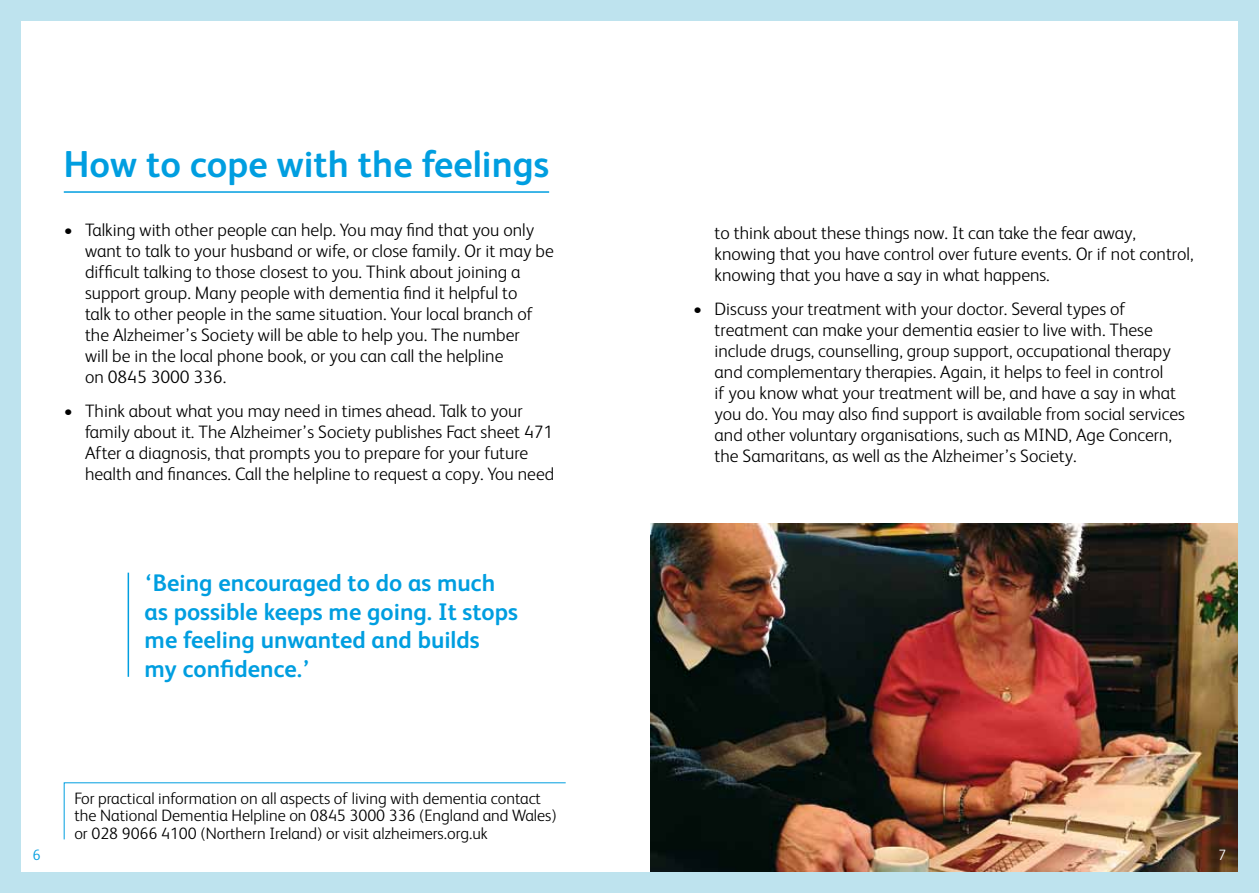
<style>
.page{position:relative;width:1259px;height:893px;background:#fff}
.page>*{position:absolute;margin:0;border:0;box-sizing:border-box;transform-origin:0 0}
.t1{font:700 37.5px "FS Albert";color:#009ee0}
.t2{font:700 24px/28.5px "FS Albert";color:#009ee0}
.t3{font:300 18px/21px "FS Albert";color:#000}
.t4{font:300 16.5px/17.9px "FS Albert";color:#000}
.t5{font:300 15px "FS Albert";color:#009ee0}
.t6{font:300 15px "FS Albert";color:#fff}
</style>
<div class="page">
<div style="left:0;top:0;width:630px;height:893px;background:#bee3ee"></div>
<div style="left:21px;top:21px;width:609px;height:851px;background:#fff"></div>
<div style="left:629px;top:0;width:630px;height:893px;background:#bee3ee"></div>
<div style="left:629px;top:21px;width:608px;height:851px;background:#fff"></div>
<img style="left:651px;top:523px;width:586px;height:349px">
<hr style="left:64px;top:191px;width:485px;height:2px;background:#009ee0">
<hr style="left:128px;top:573px;width:1px;height:104px;background:#009ee0">
<svg style="left:63px;top:782px;width:503px;height:58px"></svg>
<h1 class="t1" style="left:64px;top:142px;width:487px">How to cope with the feelings</h1>
<p class="t3" style="left:85px;top:219px;width:470px;text-indent:-21px">• Talking with other people can help. You may find that you only want to talk to your husband or wife, or close family. Or it may be difficult talking to those closest to you. Think about joining a support group. Many people with dementia find it helpful to<br>talk to other people in the same situation. Your local branch of the Alzheimer’s Society will be able to help you. The number<br>will be in the local phone book, or you can call the helpline<br>on 0845 3000 336.</p>
<p class="t3" style="left:85px;top:400px;width:471px;text-indent:-21px">• Think about what you may need in times ahead. Talk to your family about it. The Alzheimer’s Society publishes Fact sheet 471<br>After a diagnosis, that prompts you to prepare for your future health and finances. Call the helpline to request a copy. You need</p>
<h2 class="t2" style="left:145px;top:569px;width:375px">‘Being encouraged to do as much as possible keeps me going. It stops me feeling unwanted and builds my confidence.’</h2>
<p class="t4" style="left:74px;top:789px;width:484px">For practical information on all aspects of living with dementia contact the National Dementia Helpline on 0845 3000 336 (England and Wales) or 028 9066 4100 (Northern Ireland) or visit alzheimers.org.uk</p>
<p class="t3" style="left:714px;top:223px;width:480px">to think about these things now. It can take the fear away, knowing that you have control over future events. Or if not control, knowing that you have a say in what happens.</p>
<p class="t3" style="left:714px;top:298px;width:472px;text-indent:-21px">• Discuss your treatment with your doctor. Several types of treatment can make your dementia easier to live with. These include drugs, counselling, group support, occupational therapy and complementary therapies. Again, it helps to feel in control<br>if you know what your treatment will be, and have a say in what you do. You may also find support is available from social services and other voluntary organisations, such as MIND, Age Concern, the Samaritans, as well as the Alzheimer’s Society.</p>
<p class="t5" style="left:33px;top:846px;width:10px">6</p>
<p class="t6" style="left:1218px;top:846px;width:10px">7</p>
</div>
